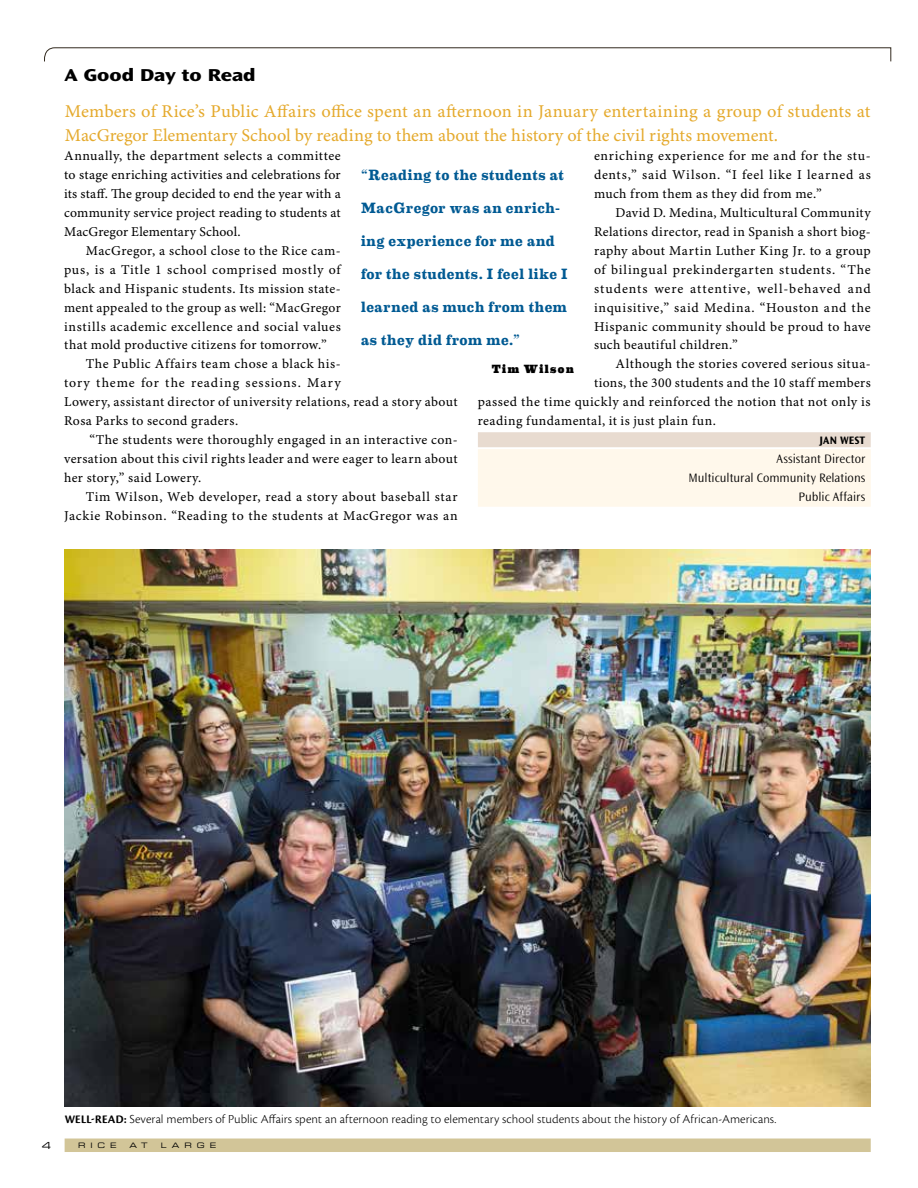
<style>
.page{position:relative;width:918px;height:1188px;background:#fff}
.page>*{position:absolute;margin:0;border:0;box-sizing:border-box;transform-origin:0 0}
.t1{font:18px/24px "Minion Pro Capt";letter-spacing:.005em;color:#e5aa2e}
.t2{font:800 expanded 18px "Ocean Sans Std";letter-spacing:-.005em;color:#000}
.t3{font:700 15px "Eames Century Modern";letter-spacing:.04em;color:#005a93}
.t4{font:13.5px/18.9px "Minion Pro Capt";letter-spacing:.035em;color:#000;text-align:justify}
.t5{font:12.75px "Cronos Pro Lt Capt";letter-spacing:.005em;color:#000}
.t6{font:300 12.75px/19px "Ocean Sans Std";color:#000;text-align:right}
.t7{font:900 12px "Eames Century Modern";letter-spacing:.12em;color:#000}
.t8{font:700 11.25px "Ocean Sans Std";letter-spacing:.01em;color:#000}
.t9{font:9.75px "Eurostile LT Std Ex 2";color:#000}
.t10{font:7.5px "Eurostile LT Std Ex 2";color:#000}
.s1{font-family:"Cronos Pro Bold Disp";font-size:12px}
</style>
<div class="page">
<img style="left:65px;top:550px;width:806px;height:556px">
<svg style="left:44px;top:47px;width:848px;height:15px"></svg>
<div style="left:65px;top:1139px;width:806px;height:13px;background:#d2c598"></div>
<div style="left:478px;top:432px;width:393px;height:15px;background:#e8dbd0"></div>
<div style="left:478px;top:449px;width:393px;height:20px;background:#fff8eb"></div>
<div style="left:478px;top:468px;width:393px;height:20px;background:#fff8eb"></div>
<div style="left:478px;top:487px;width:393px;height:20px;background:#fff8eb"></div>
<h1 class="t2" style="left:65px;top:64px;width:193px">A Good Day to Read</h1>
<h1 class="t1" style="left:65px;top:100px;width:807px">Members of Rice’s Public Affairs office spent an afternoon in January entertaining a group of students at<br>MacGregor Elementary School by reading to them about the history of the civil rights movement.</h1>
<p class="t4" style="left:64px;top:147px;width:278px">Annually, the department selects a committee to stage enriching activities and celebrations for its staff. The group decided to end the year with a community service project reading to students at MacGregor Elementary School.</p>
<p class="t4" style="left:64px;top:242px;width:278px;text-indent:22px">MacGregor, a school close to the Rice cam&shy;pus, is a Title 1 school comprised mostly of black and Hispanic students. Its mission state&shy;ment appealed to the group as well: “MacGregor instills academic excellence and social values that mold productive citizens for tomorrow.”</p>
<p class="t4" style="left:64px;top:355px;width:395px;text-align:left;text-indent:22px">The Public Affairs team chose a black his-<br>tory theme for the reading sessions. Mary<br>Lowery, assistant director of university relations, read a story about Rosa Parks to second graders.</p>
<p class="t4" style="left:64px;top:431px;width:395px;text-indent:25px">“The students were thoroughly engaged in an interactive con&shy;versation about this civil rights leader and were eager to learn about her story,” said Lowery.</p>
<p class="t4" style="left:64px;top:488px;width:395px;text-align:right">Tim Wilson, Web developer, read a story about baseball star<br>Jackie Robinson. “Reading to the students at MacGregor was an</p>
<p class="t4" style="left:594px;top:147px;width:278px">enriching experience for me and for the stu&shy;dents,” said Wilson. “I feel like I learned as much from them as they did from me.”</p>
<p class="t4" style="left:594px;top:204px;width:278px;text-indent:22px">David D. Medina, Multicultural Community Relations director, read in Spanish a short biog&shy;raphy about Martin Luther King Jr. to a group of bilingual prekindergarten students. “The students were attentive, well-behaved and inquisitive,” said Medina. “Houston and the Hispanic community should be proud to have such beautiful children.”</p>
<p class="t4" style="left:616px;top:355px;width:257px">Although the stories covered serious situa-</p>
<p class="t4" style="left:594px;top:374px;width:278px">tions, the 300 students and the 10 staff members</p>
<p class="t4" style="left:478px;top:393px;width:394px">passed the time quickly and reinforced the notion that not only is</p>
<p class="t4" style="left:478px;top:412px;width:240px">reading fundamental, it is just plain fun.</p>
<p class="t8" style="left:820px;top:434px;width:47px">JAN WEST</p>
<p class="t6" style="left:688px;top:450px;width:178px">Assistant Director<br>Multicultural Community Relations<br>Public Affairs</p>
<p class="t3" style="left:361px;top:163px;width:204px">“Reading to the students at</p>
<p class="t3" style="left:361px;top:196px;width:200px">MacGregor was an enrich-</p>
<p class="t3" style="left:361px;top:229px;width:195px">ing experience for me and</p>
<p class="t3" style="left:361px;top:262px;width:208px">for the students. I feel like I</p>
<p class="t3" style="left:361px;top:295px;width:208px">learned as much from them</p>
<p class="t3" style="left:361px;top:328px;width:160px">as they did from me.”</p>
<p class="t7" style="left:492px;top:360px;width:84px">Tim Wilson</p>
<p class="t5" style="left:65px;top:1111px;width:713px"><span class="s1">WELL-READ:</span> Several members of Public Affairs spent an afternoon reading to elementary school students about the history of African-Americans.</p>
<p class="t9" style="left:42px;top:1139px;width:11px">4</p>
<p class="t10" style="left:78px;top:1141px;width:40px">RICE</p>
<p class="t10" style="left:130px;top:1141px;width:20px">A T</p>
<p class="t10" style="left:161px;top:1141px;width:22px">L AR</p>
<p class="t10" style="left:197px;top:1141px;width:21px">G E</p>
</div>
